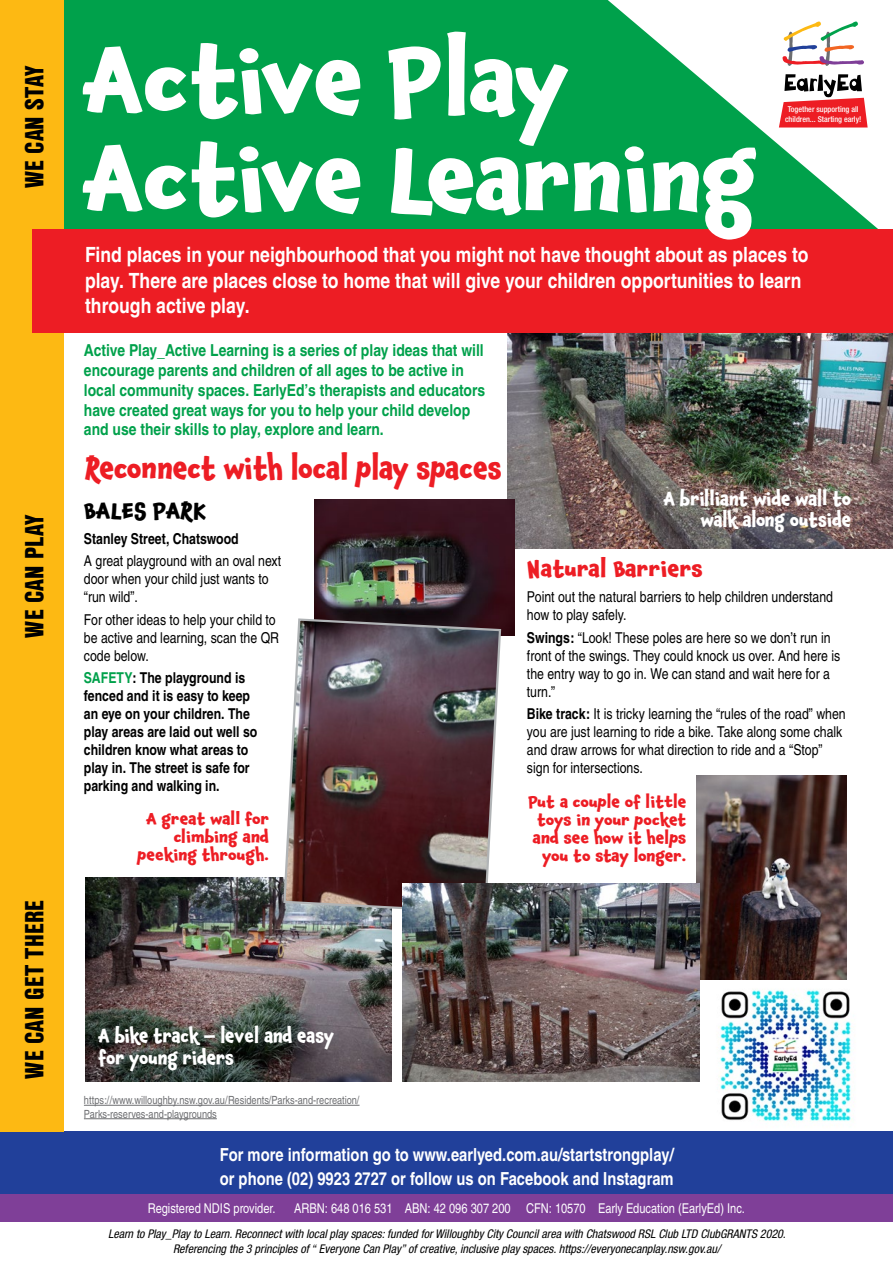
<style>
.page{position:relative;width:893px;height:1263px;background:#fff}
.page>*{position:absolute;margin:0;border:0;box-sizing:border-box;transform-origin:0 0}
.t1{font:700 86.7px/98.2px "Chaloops";color:#fff;scale:1.1 1}
.t2{font:700 28.5px "Chaloops";color:#ed1d24}
.t3{font:900 25.5px "Nimbus San Con L";letter-spacing:.005em;color:#000}
.t4{font:700 21px/25.2px "Nimbus San Con L";color:#fff}
.t5{font:700 21px "Chaloops";letter-spacing:.01em;color:#ed1d24;scale:1.1 1}
.t6{font:700 21px "Chaloops";letter-spacing:.015em;color:#000;scale:1.09 1}
.t7{font:700 18px/24px "Nimbus San Con L";color:#fff}
.t8{font:700 18px/21.6px "Chaloops";color:#fff;text-align:right}
.t9{font:700 16.5px/19.8px "Nimbus San Con L";color:#00a14b}
.t10{font:15px/18px "Nimbus San Con L";color:#000}
.t11{font:700 15px/18px "Nimbus San Con L";color:#000}
.t12{font:700 15px/18px "Chaloops";letter-spacing:.01em;color:#ed1d24;text-align:right;scale:1.1 1}
.t13{font:13.5px "Nimbus San Con L";color:#fff}
.t14{font:italic condensed 12px/14.4px "Helvetica Neue LT Std";color:#000;text-align:center}
.t15{font:11.25px/13.5px "Nimbus San Con L";color:#6d6e71}
.t16{font:500 condensed 8.1px/9.6px "Helvetica Neue LT Std";color:#fff;text-align:center}
.s1{color:#00a14b}
.s2{font-weight:700}
</style>
<div class="page">
<img style="left:85px;top:877px;width:307px;height:205px">
<img style="left:507px;top:333px;width:386px;height:215px">
<div style="left:0;top:1131px;width:893px;height:72px;background:#21409a"></div>
<div style="left:0;top:1194px;width:893px;height:27px;background:#7f3f98"></div>
<svg style="left:64px;top:0;width:815px;height:230px;background:#29ab64"></svg>
<div style="left:0;top:0;width:64px;height:1131px;background:#fdb913"></div>
<div style="left:33px;top:230px;width:860px;height:103px;background:#ed1d24"></div>
<img style="left:707px;top:979px;width:145px;height:142px">
<hr style="left:84px;top:1105px;width:276px;height:1px;background:#6d6e71">
<hr style="left:84px;top:1118px;width:133px;height:1px;background:#6d6e71">
<img style="left:697px;top:775px;width:150px;height:204px">
<img style="left:315px;top:500px;width:200px;height:135px">
<img style="left:282px;top:617px;width:220px;height:298px">
<img style="left:402px;top:883px;width:298px;height:199px">
<h3 class="t3" style="left:15px;top:188px;width:125px;rotate:-90deg">WE CAN STAY</h3>
<h3 class="t3" style="left:15px;top:637px;width:125px;rotate:-90deg">WE CAN PLAY</h3>
<h3 class="t3" style="left:15px;top:1078px;width:180px;rotate:-90deg">WE CAN GET THERE</h3>
<h1 class="t1" style="left:84px;top:32px;width:613px">Active Play<br>Active Learning</h1>
<p class="t16" style="left:785px;top:105px;width:78px">Together supporting all children... Starting early!</p>
<h3 class="t4" style="left:85px;top:242px;width:725px">Find places in your neighbourhood that you might not have thought about as places to play. There are places close to home that will give your children opportunities to learn through active play.</h3>
<p class="t9" style="left:84px;top:340px;width:403px">Active Play_Active Learning is a series of play ideas that will encourage parents and children of all ages to be active in local community spaces. EarlyEd’s therapists and educators have created great ways for you to help your child develop and use their skills to play, explore and learn.</p>
<h2 class="t2" style="left:85px;top:444px;width:418px">Reconnect with local play spaces</h2>
<h3 class="t6" style="left:84px;top:493px;width:113px">BALES PARK</h3>
<p class="t11" style="left:84px;top:529px;width:156px">Stanley Street, Chatswood</p>
<p class="t10" style="left:84px;top:552px;width:199px">A great playground with an oval next door when your child just wants to “run wild”.</p>
<p class="t10" style="left:84px;top:610px;width:197px">For other ideas to help your child to be active and learning, scan the QR code below.</p>
<p class="t11" style="left:84px;top:668px;width:175px"><span class="s1">SAFETY</span>: The playground is fenced and it is easy to keep an eye on your children. The play areas are laid out well so children know what areas to play in. The street is safe for parking and walking in.</p>
<p class="t12" style="left:138px;top:810px;width:121px">A great wall for climbing and peeking through.</p>
<p class="t8" style="left:664px;top:488px;width:189px">A brilliant wide wall to walk along outside</p>
<h3 class="t5" style="left:527px;top:551px;width:161px">Natural Barriers</h3>
<p class="t10" style="left:527px;top:588px;width:308px">Point out the natural barriers to help children understand how to play safely.</p>
<p class="t10" style="left:527px;top:628px;width:315px"><span class="s2">Swings:</span> “Look! These poles are here so we don’t run in front of the swings. They could knock us over. And here is the entry way to go in. We can stand and wait here for a turn.”</p>
<p class="t10" style="left:527px;top:704px;width:320px"><span class="s2">Bike track:</span> It is tricky learning the “rules of the road” when you are just learning to ride a bike. Take along some chalk and draw arrows for what direction to ride and a “Stop” sign for intersections.</p>
<p class="t12" style="left:528px;top:792px;width:145px">Put a couple of little toys in your pocket and see how it helps you to stay longer.</p>
<p class="t8" style="left:99px;top:1025px;width:237px;text-align:left">A bike track – level and easy for young riders</p>
<p class="t15" style="left:84px;top:1093px;width:277px">https://www.willoughby.nsw.gov.au/Residents/Parks-and-recreation/<br>Parks-reserves-and-playgrounds</p>
<p class="t7" style="left:220px;top:1141px;width:455px">For more information go to www.earlyed.com.au/startstrongplay/ or phone (02) 9923 2727 or follow us on Facebook and Instagram</p>
<p class="t13" style="left:148px;top:1198px;width:129px">Registered NDIS provider.</p>
<p class="t13" style="left:294px;top:1198px;width:452px">ARBN: 648 016 531 ABN: 42 096 307 200 CFN: 10570 Early Education (EarlyEd) Inc.</p>
<p class="t14" style="left:108px;top:1227px;width:679px">Learn to Play_Play to Learn. Reconnect with local play spaces: funded for Willoughby City Council area with Chatswood RSL Club LTD ClubGRANTS 2020.<br>Referencing the 3 principles of “ Everyone Can Play” of creative, inclusive play spaces. https://everyonecanplay.nsw.gov.au/</p>
</div>
